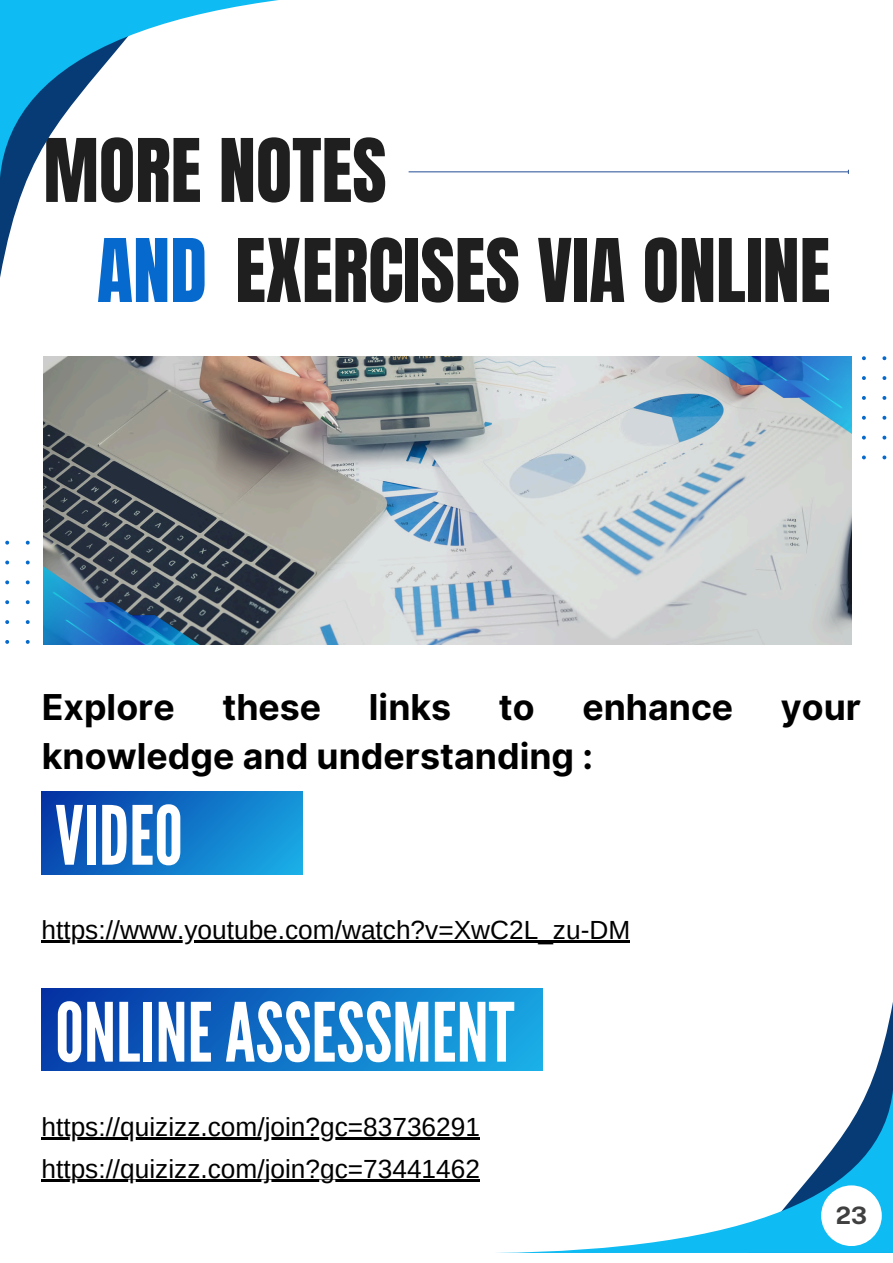
<style>
.page{position:relative;width:893px;height:1263px;background:#fff}
.page>*{position:absolute;margin:0;border:0;box-sizing:border-box;transform-origin:0 0}
.t1{font:81.38px "League Gothic";color:#fff}
.t2{font:74.47px "Anton";color:#1f1f1f}
.t3{font:700 35.7px "Inter";color:#000}
.t4{font:26.25px "Arimo";color:#000}
.t5{font:700 24px "Public Sans";color:#404040}
.s1{color:#0669cd}
</style>
<div class="page">
<svg style="left:851px;top:356px;width:36px;height:103px"></svg>
<svg style="left:5px;top:541px;width:25px;height:103px"></svg>
<img style="left:43px;top:356px;width:808px;height:288px">
<hr style="left:408px;top:171px;width:440px;height:1px;background:#3b60a1">
<img style="left:43px;top:566px;width:156px;height:78px">
<img style="left:696px;top:356px;width:155px;height:78px">
<svg style="left:0;top:178px;width:28px;height:100px"></svg>
<svg style="left:0;top:0;width:458px;height:178px"></svg>
<svg style="left:869px;top:1002px;width:24px;height:86px"></svg>
<svg style="left:497px;top:1088px;width:396px;height:165px"></svg>
<div style="left:821px;top:1185px;width:60px;height:61px;background:#fff;border-radius:50%"></div>
<svg style="left:42px;top:791px;width:260px;height:83px;background:#0f6fc4"></svg>
<div style="left:42px;top:988px;width:500px;height:83px;background:linear-gradient(to right,#0638a7,#19a8e3)"></div>
<hr style="left:41px;top:940px;width:589px;height:2px;background:#000">
<hr style="left:41px;top:1137px;width:439px;height:2px;background:#000">
<hr style="left:41px;top:1180px;width:439px;height:2px;background:#000">
<p class="t2" style="left:43px;top:117px;width:345px">MORE NOTES</p>
<h1 class="t2" style="left:97px;top:217px;width:735px"><span class="s1">AND</span> EXERCISES VIA ONLINE</h1>
<p class="t3" style="left:42px;top:685px;width:135px">Explore</p>
<p class="t3" style="left:222px;top:685px;width:100px">these</p>
<p class="t3" style="left:369px;top:685px;width:84px">links</p>
<p class="t3" style="left:499px;top:685px;width:37px">to</p>
<p class="t3" style="left:582px;top:685px;width:152px">enhance</p>
<p class="t3" style="left:781px;top:685px;width:82px">your</p>
<p class="t3" style="left:42px;top:735px;width:553px">knowledge and understanding :</p>
<p class="t1" style="left:55px;top:789px;width:129px">VIDEO</p>
<h1 class="t4" style="left:41px;top:915px;width:590px">https://www.youtube.com/watch?v=XwC2L_zu-DM</h1>
<h2 class="t1" style="left:55px;top:985px;width:461px">ONLINEASSESSMENT</h2>
<h3 class="t4" style="left:41px;top:1112px;width:440px">https://quizizz.com/join?gc=83736291</h3>
<h1 class="t4" style="left:41px;top:1154px;width:440px">https://quizizz.com/join?gc=73441462</h1>
<p class="t5" style="left:836px;top:1201px;width:33px">23</p>
</div>
